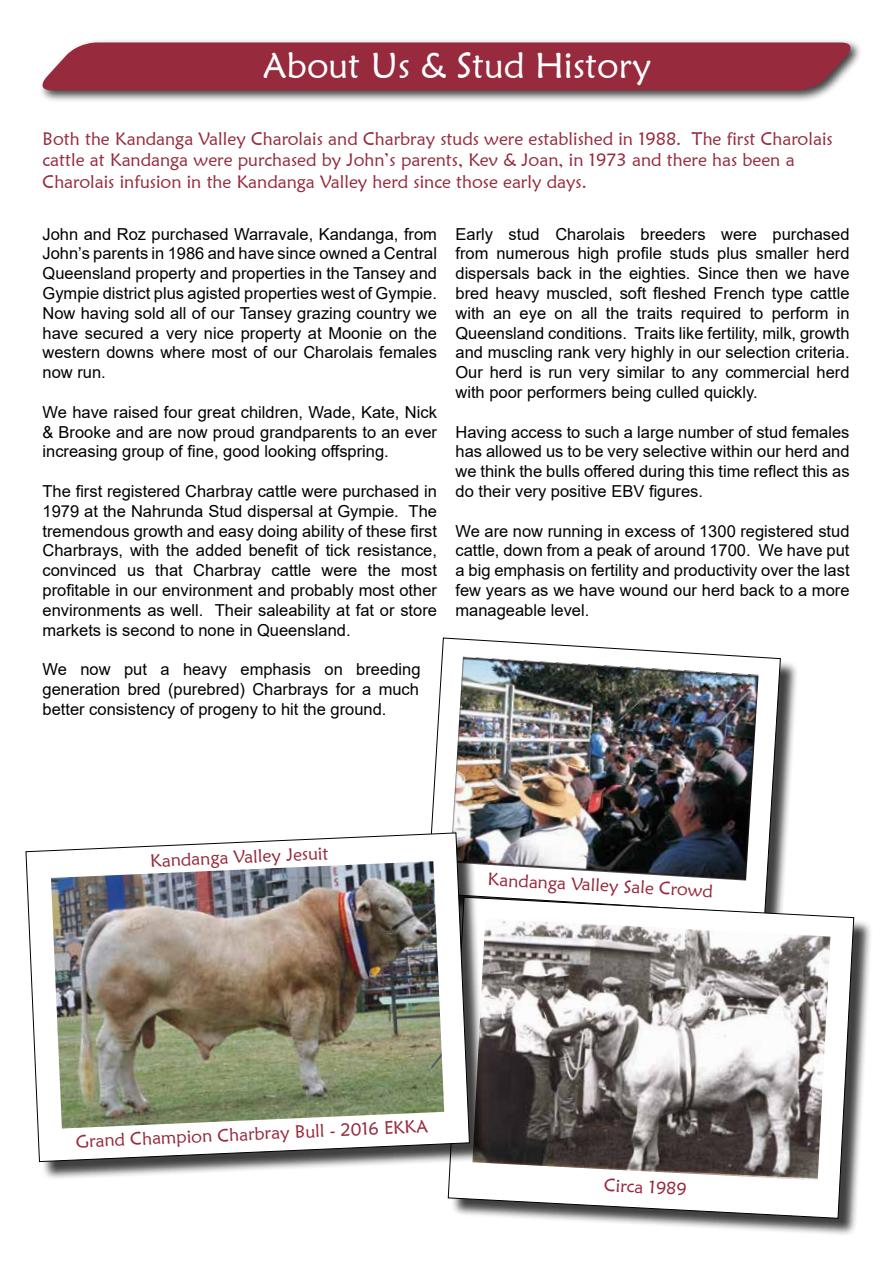
<style>
.page{position:relative;width:893px;height:1263px;background:#fff}
.page>*{position:absolute;margin:0;border:0;box-sizing:border-box;transform-origin:0 0}
.t1{font:36px "Maiandra GD";color:#fff}
.t2{font:18px/21.6px "Maiandra GD";color:#972a3c}
.t3{font:16.5px/19.8px "Arial";color:#000;text-align:justify}
</style>
<div class="page">
<div style="left:39px;top:39px;width:824px;height:64px;background:#000;opacity:.75"></div>
<div style="left:39px;top:43px;width:820px;height:47px;background:#972a3c"></div>
<div style="left:430px;top:640px;width:369px;height:292px;background:#000;opacity:.75"></div>
<svg style="left:430px;top:637px;width:351px;height:259px"></svg>
<img style="left:450px;top:657px;width:309px;height:224px">
<div style="left:451px;top:899px;width:421px;height:338px;background:#000;opacity:.75"></div>
<svg style="left:447px;top:896px;width:407px;height:323px"></svg>
<img style="left:488px;top:918px;width:342px;height:262px">
<div style="left:28px;top:835px;width:460px;height:345px;background:#000;opacity:.75"></div>
<svg style="left:25px;top:832px;width:445px;height:330px"></svg>
<img style="left:51px;top:861px;width:393px;height:267px">
<h1 class="t1" style="left:263px;top:44px;width:390px">About Us &amp; Stud History</h1>
<p class="t2" style="left:43px;top:127px;width:792px">Both the Kandanga Valley Charolais and Charbray studs were established in 1988. The first Charolais cattle at Kandanga were purchased by John’s parents, Kev &amp; Joan, in 1973 and there has been a<br>Charolais infusion in the Kandanga Valley herd since those early days.</p>
<p class="t3" style="left:43px;top:224px;width:396px">John and Roz purchased Warravale, Kandanga, from John’s parents in 1986 and have since owned a Central Queensland property and properties in the Tansey and Gympie district plus agisted properties west of Gympie.<br>Now having sold all of our Tansey grazing country we have secured a very nice property at Moonie on the western downs where most of our Charolais females now run.</p>
<p class="t3" style="left:43px;top:402px;width:396px">We have raised four great children, Wade, Kate, Nick &amp; Brooke and are now proud grandparents to an ever increasing group of fine, good looking offspring.</p>
<p class="t3" style="left:43px;top:481px;width:396px">The first registered Charbray cattle were purchased in 1979 at the Nahrunda Stud dispersal at Gympie. The tremendous growth and easy doing ability of these first Charbrays, with the added benefit of tick resistance, convinced us that Charbray cattle were the most profitable in our environment and probably most other environments as well. Their saleability at fat or store markets is second to none in Queensland.</p>
<p class="t3" style="left:43px;top:659px;width:379px">We now put a heavy emphasis on breeding generation bred (purebred) Charbrays for a much better consistency of progeny to hit the ground.</p>
<p class="t3" style="left:455px;top:224px;width:396px">Early stud Charolais breeders were purchased from numerous high profile studs plus smaller herd dispersals back in the eighties. Since then we have bred heavy muscled, soft fleshed French type cattle with an eye on all the traits required to perform in Queensland conditions. Traits like fertility, milk, growth and muscling rank very highly in our selection criteria.<br>Our herd is run very similar to any commercial herd with poor performers being culled quickly.</p>
<p class="t3" style="left:455px;top:422px;width:396px">Having access to such a large number of stud females has allowed us to be very selective within our herd and we think the bulls offered during this time reflect this as do their very positive EBV figures.</p>
<p class="t3" style="left:455px;top:521px;width:396px">We are now running in excess of 1300 registered stud cattle, down from a peak of around 1700. We have put a big emphasis on fertility and productivity over the last few years as we have wound our herd back to a more manageable level.</p>
<p class="t2" style="left:150px;top:849px;width:180px;rotate:-2deg">Kandanga Valley Jesuit</p>
<p class="t2" style="left:488px;top:868px;width:227px;rotate:3deg">Kandanga Valley Sale Crowd</p>
<p class="t2" style="left:76px;top:1129px;width:354px;rotate:-2deg">Grand Champion Charbray Bull - 2016 EKKA</p>
<p class="t2" style="left:605px;top:1174px;width:84px;rotate:3deg">Circa 1989</p>
</div>
